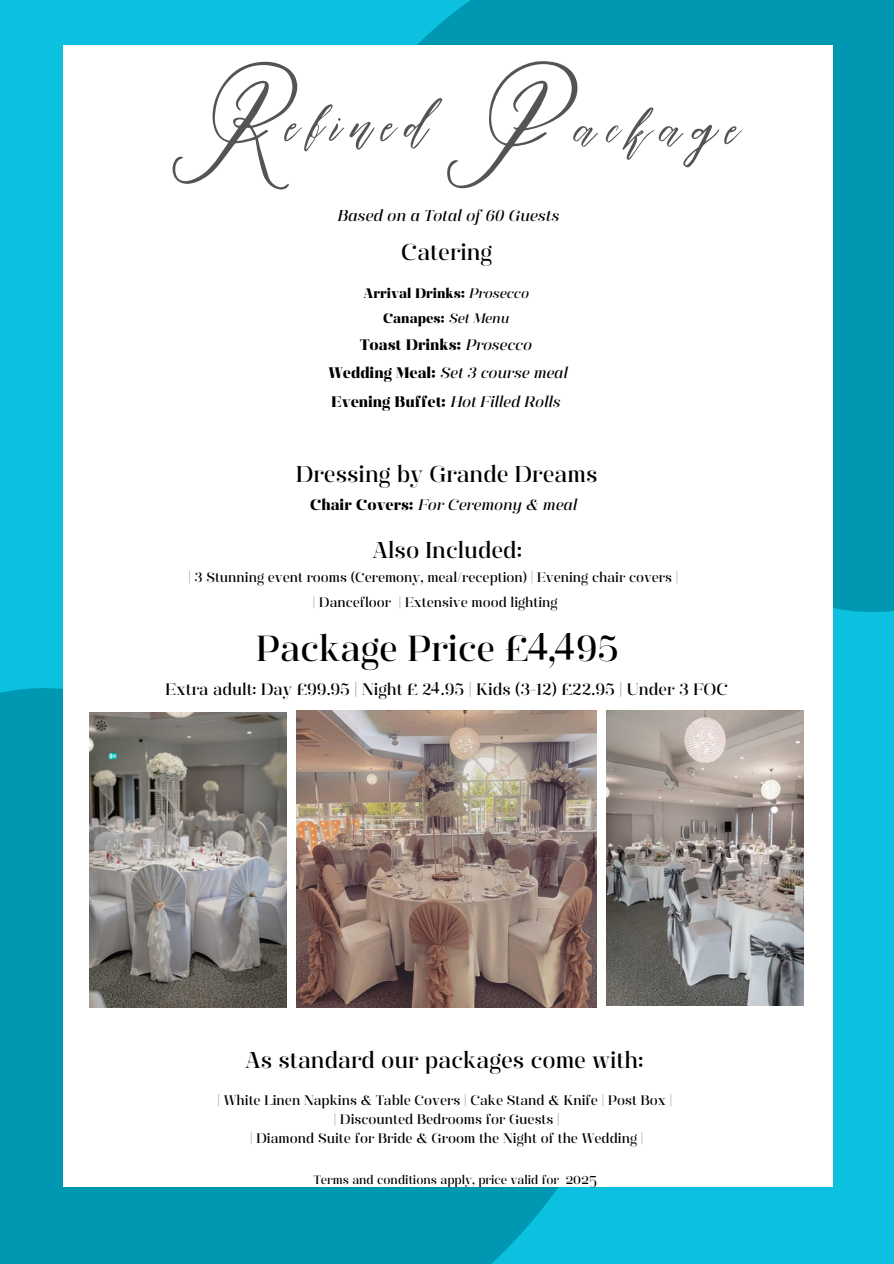
<style>
.page{position:relative;width:894px;height:1264px;background:#fff}
.page>*{position:absolute;margin:0;border:0;box-sizing:border-box;transform-origin:0 0}
.t1{font:85.8px "Maldinascript";color:#545454}
.t2{font:50.25px "Maldinascript";letter-spacing:.22em;color:#545454}
.t3{font:36.15px "Manison 500";color:#000}
.t4{font:31.95px "Architype Bayer Type";color:#000}
.t5{font:22.8px "Manison 500";color:#000}
.t6{font:16.5px "Manison 500";color:#000}
.t7{font:15.75px "Manison 500 It";color:#000}
.t8{font:15.3px/28.5px "Manison 800";color:#000;text-align:center}
.t9{font:15.3px "Manison 500 It";color:#000}
.t10{font:13.8px/19.2px "Manison 500";color:#000;text-align:center}
.t11{font:13.8px/25.5px "Manison 800";color:#000;text-align:center}
.t12{font:13.65px "Architype Bayer Type";color:#000}
.t13{font:12.3px "Manison 500";color:#000}
.t14{font:12.3px "Architype Bayer Type";color:#000}
.s1{font-family:"Manison 500 It"}
.s2{font-family:"Manison 800"}
</style>
<div class="page">
<div style="left:0;top:0;width:893px;height:1263px;background:#0cc0df"></div>
<div style="left:417px;top:0;width:476px;height:628px;background:#0097b2"></div>
<svg style="left:0;top:688px;width:625px;height:575px;background:#029bb6"></svg>
<div style="left:63px;top:45px;width:769px;height:1141px;background:#fff"></div>
<img style="left:297px;top:710px;width:299px;height:297px">
<img style="left:89px;top:712px;width:197px;height:295px">
<img style="left:606px;top:710px;width:196px;height:295px">
<p class="t1" style="left:483px;top:80px;width:132px">P</p>
<p class="t1" style="left:210px;top:80px;width:126px">R</p>
<p class="t2" style="left:284px;top:96px;width:142px">efined</p>
<h3 class="t2" style="left:574px;top:99px;width:164px">ackage</h3>
<h3 class="t7" style="left:337px;top:206px;width:223px">Based on a Total of 60 Guests</h3>
<h4 class="t5" style="left:401px;top:239px;width:92px">Catering</h4>
<h3 class="t11" style="left:363px;top:280px;width:166px">Arrival Drinks: <span class="s1">Prosecco<br></span>Canapes: <span class="s1">Set Menu</span></h3>
<h3 class="t8" style="left:328px;top:330px;width:240px">Toast Drinks: <span class="s1">Prosecco<br></span>Wedding Meal: <span class="s1">Set 3 course meal<br></span>Evening Buffet: <span class="s1">Hot Filled Rolls</span></h3>
<p class="t5" style="left:296px;top:461px;width:303px">Dressing by Grande Dreams</p>
<h5 class="t9" style="left:310px;top:495px;width:268px"><span class="s2">Chair Covers:</span> For Ceremony &amp; meal</h5>
<h4 class="t5" style="left:372px;top:537px;width:151px">Also Included:</h4>
<h3 class="t10" style="left:188px;top:564px;width:491px;line-height:25.5px">| 3 Stunning event rooms (Ceremony, meal/reception) | Evening chair covers | | Dancefloor | Extensive mood lighting</h3>
<h5 class="t3" style="left:256px;top:627px;width:363px">Package Price £ , 95</h5>
<p class="t6" style="left:166px;top:679px;width:563px">Extra adult: Day £99.95 | Night £ 2 .95 | Kids (3-12) £22.95 | Under 3 FOC</p>
<h6 class="t4" style="left:527px;top:621px;width:49px">44</h6>
<h4 class="t12" style="left:430px;top:677px;width:10px">4</h4>
<p class="t5" style="left:245px;top:1046px;width:400px">As standard our packages come with:</p>
<p class="t10" style="left:217px;top:1090px;width:456px">| White Linen Napkins &amp; Table Covers | Cake Stand &amp; Knife | Post Box | | Discounted Bedrooms for Guests |<br>| Diamond Suite for Bride &amp; Groom the Night of the Wedding |</p>
<h2 class="t13" style="left:314px;top:1172px;width:247px">Terms and conditions apply, price valid for</h2>
<p class="t14" style="left:565px;top:1171px;width:33px">2025</p>
</div>
